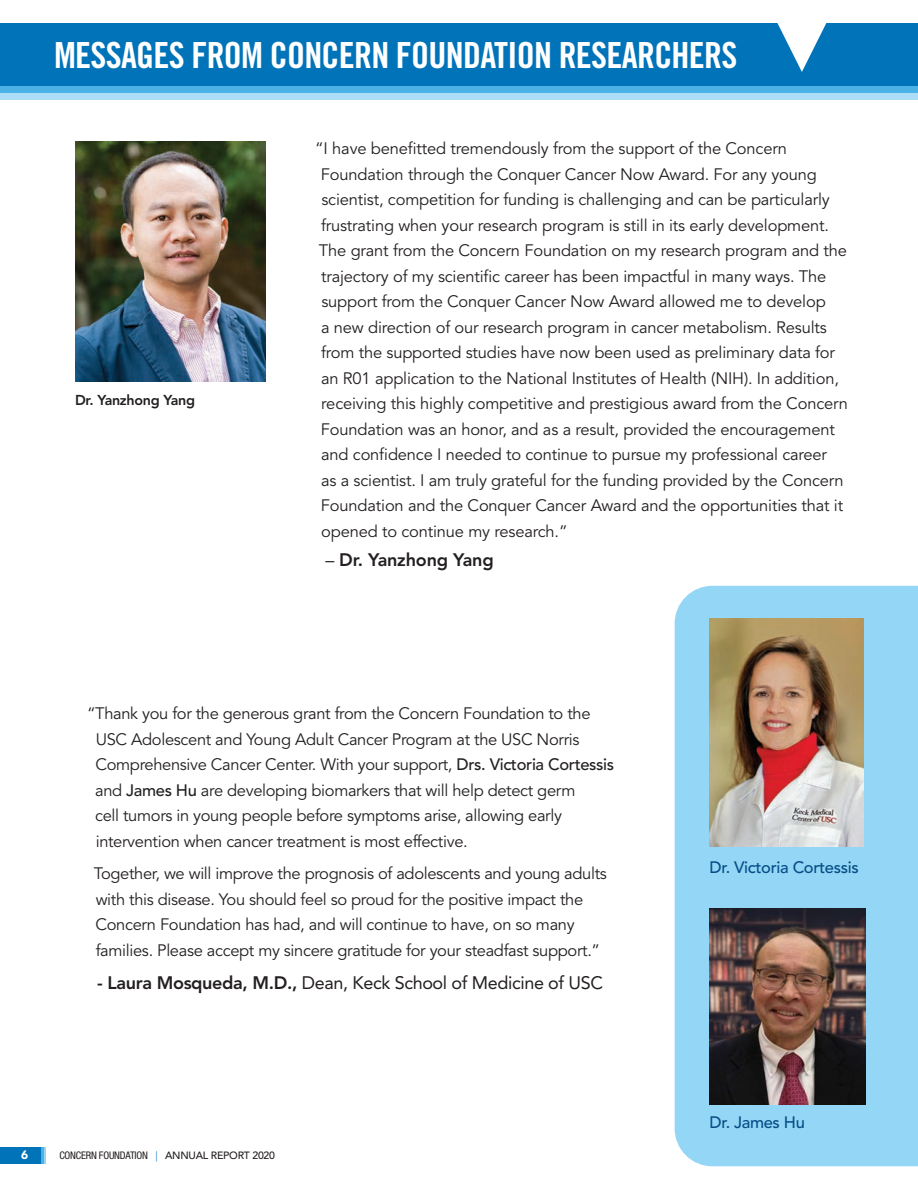
<style>
.page{position:relative;width:918px;height:1188px;background:#fff}
.page>*{position:absolute;margin:0;border:0;box-sizing:border-box;transform-origin:0 0}
.white_heads{font:36px "Trade Gothic LT Std Bd Cn 20";letter-spacing:-.02em;color:#fff}
.body{font:18px "Avenir LT Std";letter-spacing:-.02em;color:#231f20}
.body-2{font:800 18px "Avenir LT Std";letter-spacing:-.01em;color:#231f20}
.body-3{font:16.5px/25.5px "Avenir LT Std";letter-spacing:-.01em;color:#231f20}
.body-4{font:500 16.5px "Avenir LT Std";letter-spacing:-.02em;color:#064d87}
.body-5{font:800 14.25px "Avenir LT Std";letter-spacing:-.02em;color:#231f20}
.t1{font:900 12px "Avenir LT Std";color:#fff}
.t2{font:condensed 10.5px "Helvetica Neue LT Std";letter-spacing:-.02em;color:#231f20}
.s1{font-weight:400}
.s2{font-weight:500}
.s3{font-weight:800}
.s4{font-family:"Avenir LT Std";font-weight:300;font-stretch:normal;color:#0073b9}
.s5{font-family:"Avenir LT Std";font-weight:500;font-stretch:normal}
</style>
<div class="page">
<img style="left:75px;top:142px;width:191px;height:240px">
<div style="left:675px;top:586px;width:243px;height:580px;background:#94d6f5"></div>
<img style="left:710px;top:618px;width:153px;height:228px">
<img style="left:710px;top:909px;width:155px;height:195px">
<div style="left:0;top:37px;width:918px;height:62px;background:#acdef7"></div>
<div style="left:0;top:30px;width:918px;height:63px;background:#4cb2e5"></div>
<div style="left:0;top:23px;width:918px;height:63px;background:#0073b9"></div>
<svg style="left:777px;top:23px;width:50px;height:49px"></svg>
<div style="left:0;top:1148px;width:46px;height:16px;background:#94d6f5"></div>
<div style="left:0;top:1148px;width:44px;height:16px;background:#4cb2e5"></div>
<div style="left:0;top:1148px;width:41px;height:16px;background:#0073b9"></div>
<p class="white_heads" style="left:54px;top:33px;width:685px">MESSAGES FROM CONCERN FOUNDATION RESEARCHERS</p>
<p class="body-5" style="left:75px;top:392px;width:122px">Dr. Yanzhong Yang</p>
<p class="body-3" style="left:315px;top:136px;width:534px">“I have benefitted tremendously from the support of the Concern Foundation through the Conquer Cancer Now Award. For any young scientist, competition for funding is challenging and can be particularly frustrating when your research program is still in its early development.<br>The grant from the Concern Foundation on my research program and the trajectory of my scientific career has been impactful in many ways. The support from the Conquer Cancer Now Award allowed me to develop<br>a new direction of our research program in cancer metabolism. Results from the supported studies have now been used as preliminary data for an R01 application to the National Institutes of Health (NIH). In addition, receiving this highly competitive and prestigious award from the Concern Foundation was an honor, and as a result, provided the encouragement and confidence I needed to continue to pursue my professional career<br>as a scientist. I am truly grateful for the funding provided by the Concern Foundation and the Conquer Cancer Award and the opportunities that it opened to continue my research.”</p>
<p class="body-2" style="left:326px;top:549px;width:170px"><span class="s1">–</span> Dr. Yanzhong Yang</p>
<p class="body-3" style="left:95px;top:701px;width:521px;text-indent:-8px">“Thank you for the generous grant from the Concern Foundation to the USC Adolescent and Young Adult Cancer Program at the USC Norris Comprehensive Cancer Center. With your support, <span class="s2">Drs. Victoria Cortessis </span>and <span class="s2">James Hu</span> are developing biomarkers that will help detect germ<br>cell tumors in young people before symptoms arise, allowing early intervention when cancer treatment is most effective.</p>
<p class="body-3" style="left:94px;top:861px;width:515px">Together, we will improve the prognosis of adolescents and young adults with this disease. You should feel so proud for the positive impact the Concern Foundation has had, and will continue to have, on so many families. Please accept my sincere gratitude for your steadfast support.”</p>
<p class="body" style="left:97px;top:973px;width:507px"><span class="s3">- Laura Mosqueda, M.D.,</span> Dean, Keck School of Medicine of USC</p>
<p class="t1" style="left:21px;top:1148px;width:9px">6</p>
<p class="t2" style="left:59px;top:1150px;width:217px">CONCERN FOUNDATION <span class="s4">|</span> <span class="s5">ANNUAL REPORT 2020</span></p>
<p class="body-4" style="left:710px;top:857px;width:151px">Dr. Victoria Cortessis</p>
<p class="body-4" style="left:710px;top:1113px;width:97px">Dr. James Hu</p>
</div>
